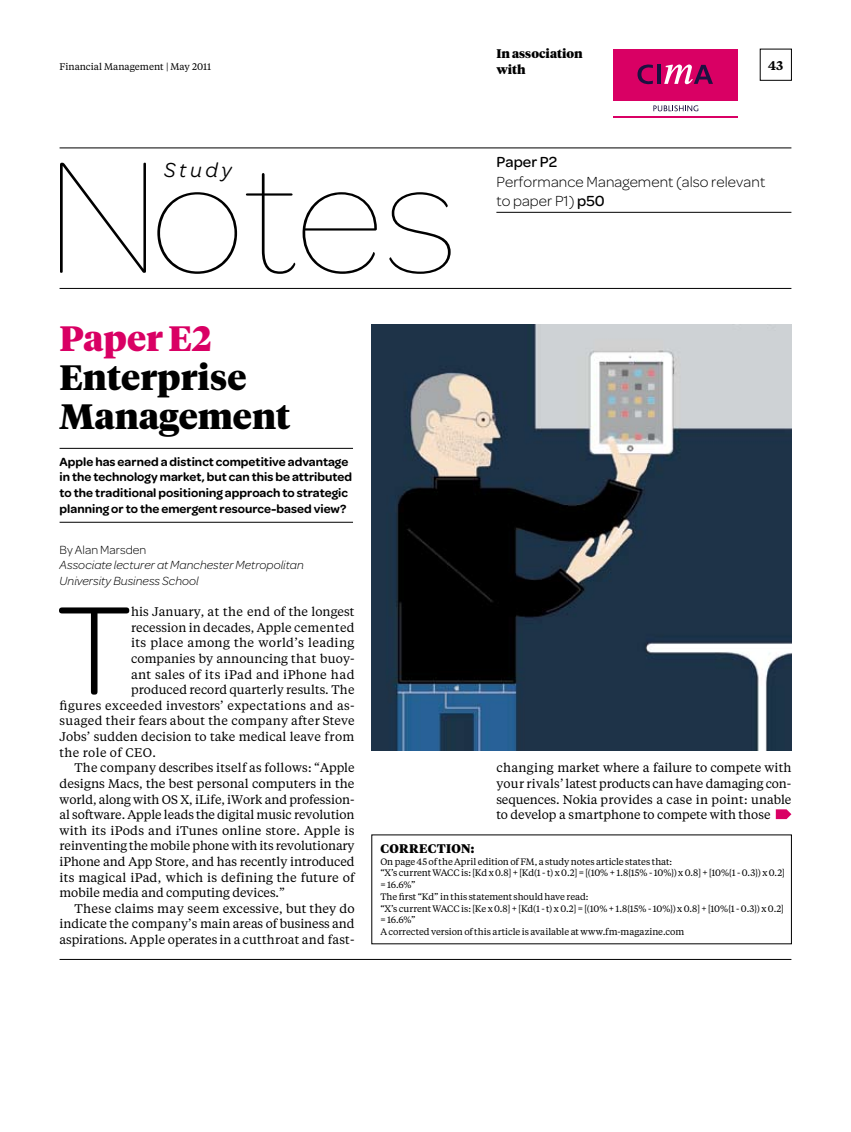
<style>
.page{position:relative;width:851px;height:1132px;background:#fff}
.page>*{position:absolute;margin:0;border:0;box-sizing:border-box;transform-origin:0 0}
.t1{font:100 169.5px "Omnes";color:#000}
.t2{font:300 133.95px "Omnes";color:#000}
.t3{font:900 35.1px "Tiempos Headline";letter-spacing:.005em;color:#000}
.t4{font:900 35.1px "Tiempos Headline";letter-spacing:.005em;color:#d90064}
.t5{font:italic 21.6px "Omnes";letter-spacing:.17em;color:#000}
.t6{font:300 15.6px/19.5px "Omnes";letter-spacing:.005em;color:#000}
.t7{font:500 15.6px "Omnes";letter-spacing:.005em;color:#000}
.t8{font:600 12.6px/15.6px "Omnes";letter-spacing:.005em;color:#000}
.t9{font:italic 300 12.6px/15.6px "Omnes";letter-spacing:.005em;color:#000}
.t10{font:300 12.6px "Omnes";letter-spacing:.005em;color:#000}
.t11{font:600 12.6px "Tiempos";color:#000}
.t12{font:12.45px/15.6px "Tiempos";letter-spacing:.005em;color:#000;text-align:justify}
.t13{font:12.45px "Tiempos";letter-spacing:.03em;color:#000}
.t14{font:12.45px "Tiempos";letter-spacing:.025em;color:#000}
.t15{font:900 12.45px/15.6px "Tiempos Headline";color:#000}
.t16{font:900 12.45px "Tiempos Headline";letter-spacing:.025em;color:#000}
.t17{font:9.6px "Tiempos";color:#000}
.t18{font:9.3px/11.7px "Tiempos";letter-spacing:-.005em;color:#000}
.s1{font-weight:500}
</style>
<div class="page">
<hr style="left:60px;top:148px;width:731px;height:1px;background:#000">
<hr style="left:496px;top:212px;width:295px;height:1px;background:#000">
<hr style="left:60px;top:288px;width:731px;height:1px;background:#000">
<hr style="left:60px;top:522px;width:293px;height:1px;background:#000">
<hr style="left:60px;top:958px;width:731px;height:1px;background:#000">
<svg style="left:775px;top:809px;width:16px;height:9px"></svg>
<div style="left:612px;top:49px;width:125px;height:51px;background:#d90064"></div>
<hr style="left:612px;top:116px;width:125px;height:1px;background:#d90064">
<hr style="left:657px;top:65px;width:3px;height:19px;background:#1c1141">
<svg style="left:664px;top:64px;width:48px;height:20px"></svg>
<svg style="left:637px;top:64px;width:15px;height:20px"></svg>
<svg style="left:653px;top:105px;width:45px;height:6px"></svg>
<img style="left:371px;top:324px;width:420px;height:426px">
<hr style="left:60px;top:448px;width:293px;height:1px;background:#000">
<p class="t15" style="left:496px;top:46px;width:88px">In association with</p>
<p class="t17" style="left:60px;top:60px;width:153px">Financial Management | May 2011</p>
<p class="t11" style="left:768px;top:56px;width:17px">43</p>
<h1 class="t1" style="left:46px;top:127px;width:411px">Notes</h1>
<p class="t7" style="left:496px;top:153px;width:62px">Paper P2</p>
<h3 class="t5" style="left:164px;top:158px;width:69px">Study</h3>
<p class="t6" style="left:496px;top:172px;width:270px">Performance Management (also relevant to paper P1) <span class="s1">p50</span></p>
<h3 class="t4" style="left:60px;top:314px;width:154px">Paper E2</h3>
<h3 class="t3" style="left:60px;top:353px;width:188px">Enterprise</h3>
<h3 class="t3" style="left:60px;top:392px;width:232px">Management</h3>
<p class="t8" style="left:60px;top:453px;width:294px">Apple has earned a distinct competitive advantage in the technology market, but can this be attributed to the traditional positioning approach to strategic planning or to the emergent resource-based view?</p>
<p class="t10" style="left:60px;top:542px;width:88px">By Alan Marsden</p>
<p class="t9" style="left:60px;top:557px;width:246px">Associate lecturer at Manchester Metropolitan<br>University Business School</p>
<h2 class="t2" style="left:56px;top:576px;width:78px">T</h2>
<p class="t12" style="left:131px;top:603px;width:225px">his January, at the end of the longest</p>
<p class="t12" style="left:131px;top:618px;width:225px">recession in decades, Apple cemented</p>
<p class="t14" style="left:131px;top:634px;width:225px">its place among the world’s leading</p>
<p class="t12" style="left:131px;top:650px;width:225px">companies by announcing that buoy-</p>
<p class="t12" style="left:131px;top:665px;width:225px">ant sales of its iPad and iPhone had</p>
<p class="t12" style="left:131px;top:681px;width:225px">produced record quarterly results. The</p>
<p class="t13" style="left:60px;top:696px;width:296px">figures exceeded investors’ expectations and as-</p>
<p class="t13" style="left:60px;top:712px;width:296px">suaged their fears about the company after Steve</p>
<p class="t12" style="left:60px;top:728px;width:296px">Jobs’ sudden decision to take medical leave from</p>
<p class="t13" style="left:60px;top:743px;width:98px">the role of CEO.</p>
<p class="t12" style="left:74px;top:759px;width:281px">The company describes itself as follows: “Apple</p>
<p class="t12" style="left:60px;top:774px;width:296px">designs Macs, the best personal computers in the</p>
<p class="t12" style="left:60px;top:790px;width:296px">world, along with OS X, iLife, iWork and profession-</p>
<p class="t12" style="left:60px;top:806px;width:296px">al software. Apple leads the digital music revolution</p>
<p class="t12" style="left:60px;top:821px;width:296px">with its iPods and iTunes online store. Apple is</p>
<p class="t12" style="left:60px;top:837px;width:296px">reinventing the mobile phone with its revolutionary</p>
<p class="t12" style="left:60px;top:852px;width:296px">iPhone and App Store, and has recently introduced</p>
<p class="t12" style="left:60px;top:868px;width:296px">its magical iPad, which is defining the future of</p>
<p class="t12" style="left:60px;top:884px;width:227px">mobile media and computing devices.”</p>
<p class="t12" style="left:74px;top:899px;width:281px">These claims may seem excessive, but they do</p>
<p class="t12" style="left:60px;top:915px;width:296px">indicate the company’s main areas of business and</p>
<p class="t12" style="left:60px;top:930px;width:296px">aspirations. Apple operates in a cutthroat and fast-</p>
<p class="t12" style="left:496px;top:759px;width:296px">changing market where a failure to compete with your rivals’ latest products can have damaging con&shy;sequences. Nokia provides a case in point: unable to develop a smartphone to compete with those</p>
<p class="t16" style="left:380px;top:839px;width:96px">Correction:</p>
<p class="t18" style="left:380px;top:854px;width:406px">On page 45 of the April edition of FM, a study notes article states that:<br>“X’s current WACC is: [Kd x 0.8] + [Kd(1 - t) x 0.2] = [(10% + 1.8{15% - 10%}) x 0.8] + [10%{1 - 0.3}) x 0.2] = 16.6%”<br>The first “Kd” in this statement should have read:<br>“X’s current WACC is: [Ke x 0.8] + [Kd(1 - t) x 0.2] = [(10% + 1.8{15% - 10%}) x 0.8] + [10%{1 - 0.3}) x 0.2] = 16.6%”<br>A corrected version of this article is available at www.fm-magazine.com</p>
</div>
